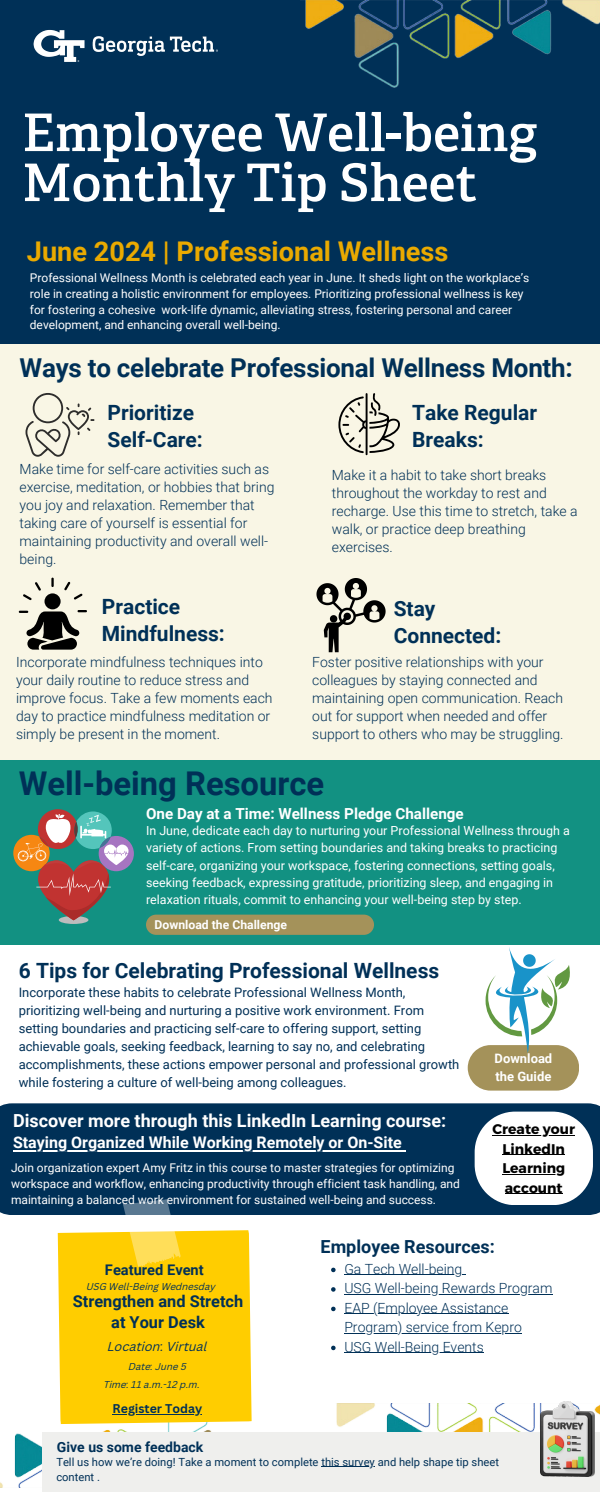
<style>
.page{position:relative;width:600px;height:1500px;background:#fff}
.page>*{position:absolute;margin:0;border:0;box-sizing:border-box;transform-origin:0 0}
.t1{font:600 51.8px "Adelle";color:#fff}
.t2{font:600 51.7px "Adelle";color:#fff}
.t3{font:700 32.7px "Roboto";color:#003057}
.t4{font:700 27.1px "Roboto";color:#eaaa00}
.t5{font:700 26px "Roboto";letter-spacing:-.01em;color:#003057}
.t6{font:700 21px/27px "Roboto";color:#003057}
.t7{font:700 18px "Roboto";color:#fff}
.t8{font:700 18px "Roboto";color:#003057}
.t9{font:700 16.4px/21px "Roboto";color:#003057;text-align:center}
.t10{font:700 16px "Roboto";color:#fff}
.t11{font:700 15.2px "Roboto";color:#fff}
.t12{font:700 14.7px "Roboto";color:#003057}
.t13{font:300 14px/18px "Roboto";color:#003057}
.t14{font:700 14px/19.5px "Montserrat";color:#000;text-align:center}
.t15{font:700 14px "Roboto";color:#003057}
.t16{font:13px/18px "Roboto";color:#003057}
.t17{font:700 13px/18px "Roboto";color:#fff}
.t18{font:italic 12.6px "Canva Sans";color:#003057}
.t19{font:12.5px/17.2px "Roboto";color:#fff}
.t20{font:700 12.3px "Canva Sans";color:#003057}
.t21{font:700 12.2px "Roboto";color:#fff}
.t22{font:12px/15.8px "Roboto";color:#fff}
.t23{font:11.2px "Roboto";color:#003057}
.t24{font:italic 9.7px "Canva Sans";color:#003057}
</style>
<div class="page">
<div style="left:0;top:0;width:600px;height:344px;background:#003057"></div>
<img style="left:33px;top:29px;width:185px;height:33px">
<img style="left:301px;top:0;width:299px;height:88px">
<div style="left:0;top:1103px;width:600px;height:112px;background:#003057"></div>
<img style="left:0;top:1424px;width:212px;height:63px">
<img style="left:336px;top:1403px;width:264px;height:29px">
<div style="left:43px;top:1432px;width:557px;height:60px;background:#efefed"></div>
<img style="left:541px;top:1402px;width:54px;height:75px">
<hr style="left:340px;top:1467px;width:35px;height:1px;background:#003057">
<div style="left:0;top:757px;width:600px;height:188px;background:#129182"></div>
<div style="left:58px;top:1230px;width:194px;height:194px;background:#ffcd00"></div>
<svg style="left:123px;top:1198px;width:58px;height:70px"></svg>
<div style="left:0;top:344px;width:600px;height:416px;background:#f9f6e5"></div>
<div style="left:146px;top:915px;width:228px;height:20px;background:#a4925a;border-radius:10px"></div>
<svg style="left:475px;top:1112px;width:118px;height:93px"></svg>
<hr style="left:493px;top:1135px;width:82px;height:1px;background:#000">
<hr style="left:503px;top:1154px;width:62px;height:1px;background:#000">
<hr style="left:502px;top:1174px;width:63px;height:1px;background:#000">
<hr style="left:505px;top:1193px;width:58px;height:1px;background:#000">
<svg style="left:316px;top:578px;width:70px;height:74px"></svg>
<svg style="left:26px;top:393px;width:68px;height:64px"></svg>
<svg style="left:338px;top:393px;width:62px;height:62px"></svg>
<svg style="left:19px;top:578px;width:68px;height:72px"></svg>
<div style="left:59px;top:916px;width:29px;height:8px;background:#bdbcbd;border-radius:50%"></div>
<svg style="left:13px;top:809px;width:121px;height:111px"></svg>
<svg style="left:468px;top:947px;width:111px;height:144px"></svg>
<hr style="left:113px;top:1414px;width:89px;height:1px;background:#003057">
<svg style="left:331px;top:1268px;width:5px;height:4px"></svg>
<hr style="left:344px;top:1274px;width:118px;height:1px;background:#003057">
<svg style="left:331px;top:1287px;width:5px;height:5px"></svg>
<hr style="left:344px;top:1294px;width:208px;height:1px;background:#003057">
<svg style="left:331px;top:1307px;width:5px;height:4px"></svg>
<hr style="left:344px;top:1313px;width:164px;height:1px;background:#003057">
<hr style="left:344px;top:1333px;width:178px;height:1px;background:#003057">
<svg style="left:331px;top:1346px;width:5px;height:4px"></svg>
<hr style="left:344px;top:1352px;width:140px;height:1px;background:#003057">
<hr style="left:13px;top:1150px;width:389px;height:1px;background:#fff">
<h4 class="t1" style="left:22px;top:105px;width:516px">Employee Well-being</h4>
<p class="t2" style="left:22px;top:156px;width:457px">Monthly Tip Sheet</p>
<p class="t4" style="left:27px;top:236px;width:423px">June 2024 | Professional Wellness</p>
<p class="t22" style="left:30px;top:270px;width:501px">Professional Wellness Month is celebrated each year in June. It sheds light on the workplace’s role in creating a holistic environment for employees. Prioritizing professional wellness is key for fostering a cohesive work-life dynamic, alleviating stress, fostering personal and career development, and enhancing overall well-being.</p>
<p class="t5" style="left:20px;top:353px;width:555px">Ways to celebrate Professional Wellness Month:</p>
<h5 class="t6" style="left:108px;top:400px;width:97px">Prioritize<br>Self-Care:</h5>
<p class="t13" style="left:20px;top:460px;width:256px">Make time for self-care activities such as exercise, meditation, or hobbies that bring you joy and relaxation. Remember that taking care of yourself is essential for maintaining productivity and overall well&shy;being.</p>
<p class="t6" style="left:102px;top:594px;width:124px">Practice<br>Mindfulness:</p>
<h5 class="t13" style="left:16px;top:653px;width:258px">Incorporate mindfulness techniques into your daily routine to reduce stress and improve focus. Take a few moments each day to practice mindfulness meditation or simply be present in the moment.</h5>
<p class="t6" style="left:412px;top:400px;width:126px">Take Regular<br>Breaks:</p>
<p class="t13" style="left:332px;top:466px;width:247px">Make it a habit to take short breaks throughout the workday to rest and recharge. Use this time to stretch, take a walk, or practice deep breathing exercises.</p>
<h6 class="t6" style="left:394px;top:595px;width:109px">Stay<br>Connected:</h6>
<p class="t13" style="left:312px;top:653px;width:253px">Foster positive relationships with your colleagues by staying connected and maintaining open communication. Reach out for support when needed and offer support to others who may be struggling.</p>
<h2 class="t3" style="left:19px;top:765px;width:307px">Well-being Resource</h2>
<p class="t11" style="left:146px;top:805px;width:319px">One Day at a Time: Wellness Pledge Challenge</p>
<h4 class="t19" style="left:146px;top:822px;width:425px">In June, dedicate each day to nurturing your Professional Wellness through a variety of actions. From setting boundaries and taking breaks to practicing self-care, organizing your workspace, fostering connections, setting goals, seeking feedback, expressing gratitude, prioritizing sleep, and engaging in relaxation rituals, commit to enhancing your well-being step by step.</h4>
<p class="t21" style="left:155px;top:917px;width:134px">Download the Challenge</p>
<h6 class="t6" style="left:19px;top:957px;width:422px">6 Tips for Celebrating Professional Wellness</h6>
<p class="t16" style="left:19px;top:983px;width:442px">Incorporate these habits to celebrate Professional Wellness Month, prioritizing well-being and nurturing a positive work environment. From setting boundaries and practicing self-care to offering support, setting achievable goals, seeking feedback, learning to say no, and celebrating accomplishments, these actions empower personal and professional growth while fostering a culture of well-being among colleagues.</p>
<h4 class="t7" style="left:13px;top:1110px;width:435px">Discover more through this LinkedIn Learning course:</h4>
<p class="t10" style="left:13px;top:1134px;width:390px">Staying Organized While Working Remotely or On-Site</p>
<h4 class="t22" style="left:11px;top:1160px;width:450px">Join organization expert Amy Fritz in this course to master strategies for optimizing workspace and workflow, enhancing productivity through efficient task handling, and maintaining a balanced work environment for sustained well-being and success.</h4>
<p class="t17" style="left:495px;top:1049px;width:59px">Download the Guide</p>
<p class="t14" style="left:493px;top:1119px;width:84px">Create your<br>LinkedIn</p>
<p class="t14" style="left:502px;top:1158px;width:64px;text-align:left">Learning account</p>
<p class="t12" style="left:105px;top:1262px;width:100px">Featured Event</p>
<p class="t24" style="left:86px;top:1282px;width:131px">USG Well-Being Wednesday</p>
<p class="t9" style="left:73px;top:1291px;width:172px">Strengthen and Stretch at Your Desk</p>
<h4 class="t18" style="left:107px;top:1341px;width:101px">Location: Virtual</h4>
<p class="t24" style="left:128px;top:1363px;width:60px">Date: June 5</p>
<p class="t24" style="left:104px;top:1380px;width:98px">Time: 11 a.m.-12 p.m.</p>
<p class="t20" style="left:113px;top:1400px;width:91px">Register Today</p>
<p class="t15" style="left:57px;top:1439px;width:148px">Give us some feedback</p>
<p class="t8" style="left:321px;top:1236px;width:176px">Employee Resources:</p>
<h5 class="t13" style="left:344px;top:1260px;width:119px">Ga Tech Well-being</h5>
<p class="t13" style="left:344px;top:1279px;width:210px">USG Well-being Rewards Program</p>
<h6 class="t13" style="left:344px;top:1299px;width:166px">EAP (Employee Assistance</h6>
<p class="t13" style="left:344px;top:1318px;width:179px;line-height:19.5px">Program) service from Kepro<br>USG Well-Being Events</p>
<p class="t23" style="left:56px;top:1455px;width:444px">Tell us how we’re doing! Take a moment to complete this survey and help shape tip sheet</p>
<h3 class="t23" style="left:56px;top:1470px;width:45px">content .</h3>
</div>
